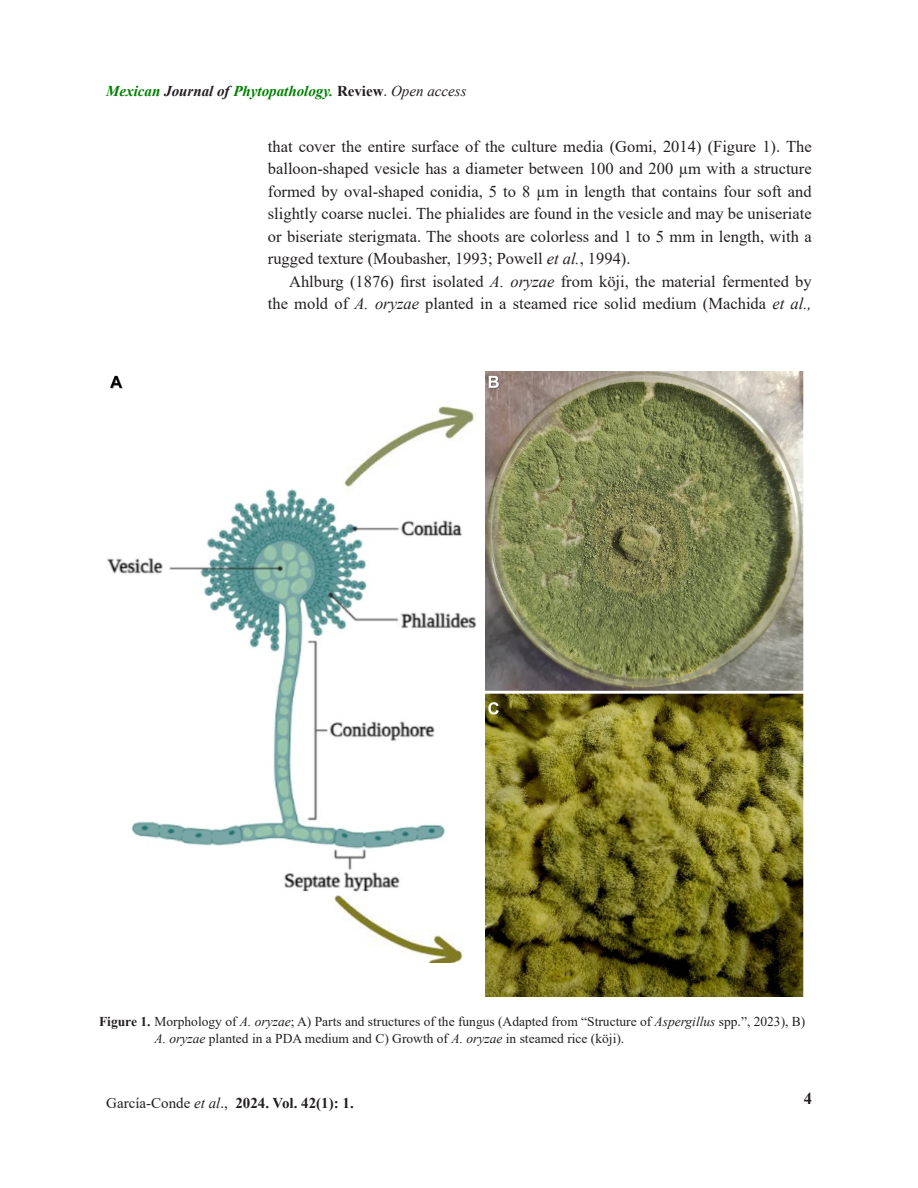
<style>
.page{position:relative;width:918px;height:1188px;background:#fff}
.page>*{position:absolute;margin:0;border:0;box-sizing:border-box;transform-origin:0 0}
.t1{font:16.5px/22.5px "Times New Roman";color:#231f20;text-align:justify}
.t2{font:700 16.5px "Times New Roman";color:#231f20}
.t3{font:italic 700 15px "Times New Roman";color:#008000}
.t4{font:700 15px "Times New Roman";color:#231f20}
.Descripción{font:13.5px/16.5px "Times New Roman";color:#231f20}
.s1{color:#231f20}
.s2{font-style:normal;color:#231f20}
.s3{font-weight:400;font-style:normal;color:#231f20}
.s4{font-weight:400;color:#231f20}
.s5{font-style:italic}
.s6{font-weight:700}
.s7{font-weight:400}
.s8{font-weight:400;font-style:italic}
</style>
<div class="page">
<img style="left:107px;top:372px;width:697px;height:625px">
<div style="left:94px;top:445px;width:250px;height:8px;background:#fff"></div>
<div style="left:327px;top:914px;width:8px;height:87px;background:#fff"></div>
<div style="left:319px;top:964px;width:159px;height:8px;background:#fff"></div>
<div style="left:107px;top:929px;width:224px;height:8px;background:#fff"></div>
<div style="left:320px;top:370px;width:45px;height:87px;background:#fff"></div>
<div style="left:319px;top:385px;width:159px;height:8px;background:#fff"></div>
<div style="left:478px;top:370px;width:7px;height:631px;background:#fff"></div>
<p class="t3" style="left:106px;top:81px;width:362px">Mexican <span class="s1">Journal of</span> Phytopathology. <span class="s2">Review</span><span class="s3">.</span> <span class="s4">Open access</span></p>
<p class="t1" style="left:268px;top:134px;width:545px">that cover the entire surface of the culture media (Gomi, 2014) (Figure 1). The balloon-shaped vesicle has a diameter between 100 and 200 µm with a structure formed by oval-shaped conidia, 5 to 8 µm in length that contains four soft and slightly coarse nuclei. The phialides are found in the vesicle and may be uniseriate or biseriate sterigmata. The shoots are colorless and 1 to 5 mm in length, with a rugged texture (Moubasher, 1993; Powell <span class="s5">et al.</span>, 1994).</p>
<p class="t1" style="left:268px;top:269px;width:545px;text-align:right">Ahlburg (1876) first isolated <span class="s5">A. oryzae</span> from köji, the material fermented by the mold of <span class="s5">A. oryzae</span> planted in a steamed rice solid medium (Machida <span class="s5">et al.,</span></p>
<p class="Descripción" style="left:155px;top:1013px;width:652px;text-indent:-56px"><span class="s6">Figure 1.</span> Morphology of <span class="s5">A. oryzae</span>; A) Parts and structures of the fungus (Adapted from “Structure of <span class="s5">Aspergillus</span> spp.”, 2023), B)<br><span class="s5">A. oryzae</span> planted in a PDA medium and C) Growth of <span class="s5">A. oryzae</span> in steamed rice (köji).</p>
<p class="t4" style="left:106px;top:1092px;width:249px"><span class="s7">García-Conde</span> <span class="s8">et al</span><span class="s7">.,</span> 2024. Vol. 42(1): 1.</p>
<p class="t2" style="left:804px;top:1087px;width:10px">4</p>
</div>
